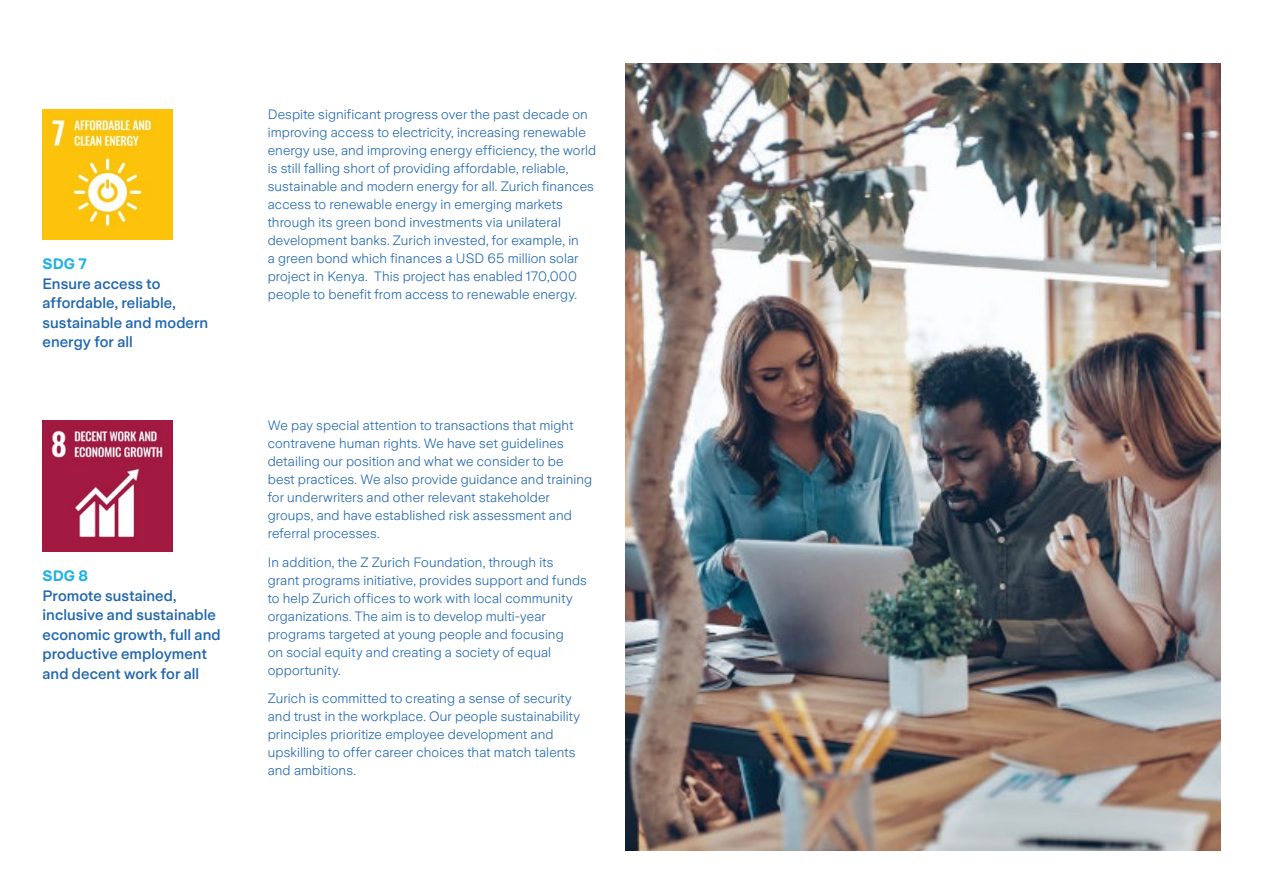
<style>
.page{position:relative;width:1263px;height:893px;background:#fff}
.page>*{position:absolute;margin:0;border:0;box-sizing:border-box;transform-origin:0 0}
.t1{font:500 15px/19.5px "Zurich Sans";letter-spacing:.005em;color:#2167ae}
.t2{font:700 15px "Zurich Sans";letter-spacing:.01em;color:#1fb1e6}
.t3{font:300 13.5px/18px "Zurich Sans";letter-spacing:.01em;color:#2167ae}
</style>
<div class="page">
<img style="left:43px;top:421px;width:130px;height:130px">
<img style="left:625px;top:64px;width:595px;height:786px">
<img style="left:43px;top:109px;width:130px;height:130px">
<p class="t2" style="left:43px;top:256px;width:45px">SDG 7</p>
<p class="t1" style="left:43px;top:274px;width:167px">Ensure access to affordable, reliable, sustainable and modern energy for all</p>
<p class="t2" style="left:43px;top:567px;width:47px">SDG 8</p>
<p class="t1" style="left:43px;top:586px;width:180px">Promote sustained, inclusive and sustainable economic growth, full and productive employment and decent work for all</p>
<p class="t3" style="left:268px;top:105px;width:330px">Despite significant progress over the past decade on improving access to electricity, increasing renewable energy use, and improving energy efficiency, the world is still falling short of providing affordable, reliable, sustainable and modern energy for all. Zurich finances access to renewable energy in emerging markets through its green bond investments via unilateral development banks. Zurich invested, for example, in<br>a green bond which finances a USD 65 million solar project in Kenya. This project has enabled 170,000 people to benefit from access to renewable energy.</p>
<p class="t3" style="left:268px;top:417px;width:326px">We pay special attention to transactions that might contravene human rights. We have set guidelines detailing our position and what we consider to be best practices. We also provide guidance and training for underwriters and other relevant stakeholder groups, and have established risk assessment and referral processes.</p>
<p class="t3" style="left:268px;top:553px;width:321px">In addition, the Z Zurich Foundation, through its grant programs initiative, provides support and funds to help Zurich offices to work with local community organizations. The aim is to develop multi-year programs targeted at young people and focusing<br>on social equity and creating a society of equal opportunity.</p>
<p class="t3" style="left:268px;top:690px;width:314px">Zurich is committed to creating a sense of security and trust in the workplace. Our people sustainability principles prioritize employee development and upskilling to offer career choices that match talents and ambitions.</p>
</div>
